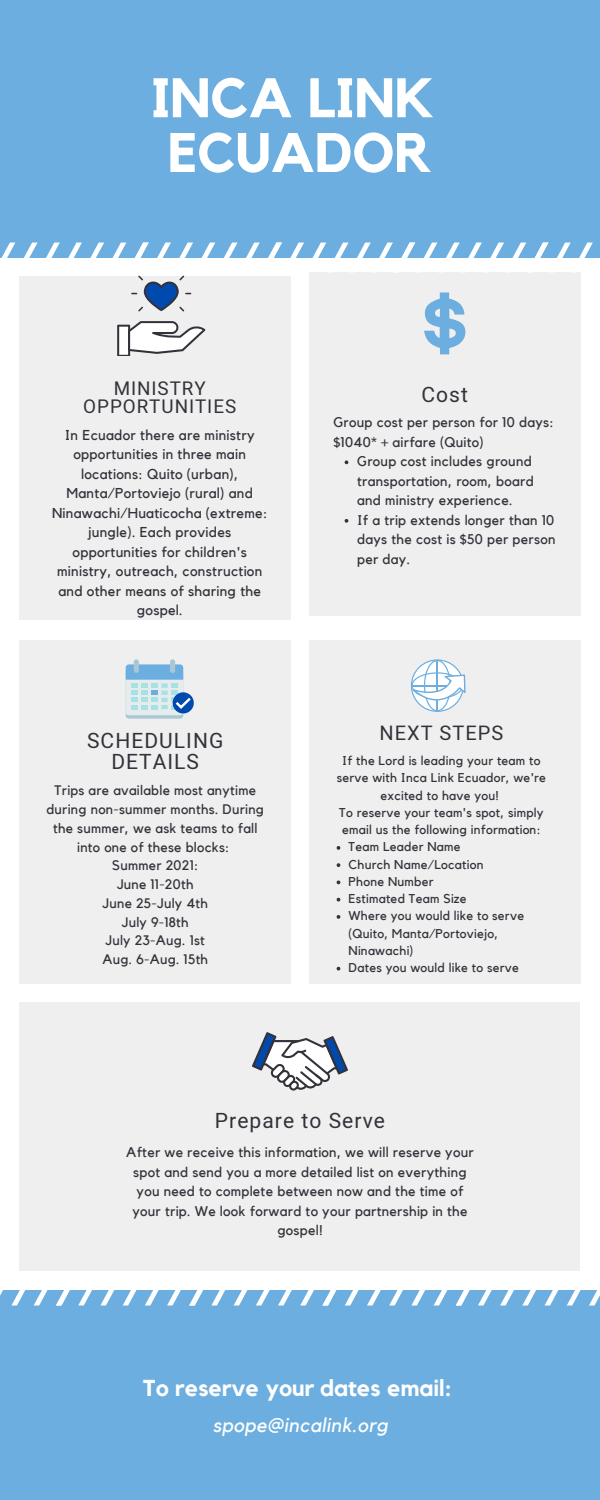
<style>
.page{position:relative;width:600px;height:1500px;background:#fff}
.page>*{position:absolute;margin:0;border:0;box-sizing:border-box;transform-origin:0 0}
.t1{font:700 55px "Kollektif";color:#fff}
.t2{font:700 23px "Kollektif";color:#fff}
.t3{font:21px/21px "Heebo";letter-spacing:.05em;color:#34313a;text-align:center}
.t4{font:italic 20px "Kollektif";letter-spacing:.02em;color:#fff}
.t5{font:20px "Heebo";letter-spacing:.05em;color:#34313a}
.t6{font:18.8px/18.8px "Heebo";letter-spacing:.05em;color:#34313a;text-align:center}
.t7{font:14.3px/19.5px "Kollektif";letter-spacing:.02em;color:#34313a;text-align:center}
.t8{font:14px/19.5px "Kollektif";letter-spacing:.02em;color:#34313a}
.t9{font:13.7px/18.8px "Kollektif";letter-spacing:.02em;color:#34313a;text-align:center}
.t10{font:12.8px/17.2px "Kollektif";letter-spacing:.02em;color:#34313a}
</style>
<div class="page">
<div style="left:0;top:1290px;width:600px;height:210px;background:#6caedf"></div>
<div style="left:19px;top:276px;width:272px;height:343px;background:#efefef"></div>
<div style="left:19px;top:640px;width:272px;height:344px;background:#efefef"></div>
<div style="left:309px;top:272px;width:271px;height:344px;background:#efefef"></div>
<svg style="left:345px;top:460px;width:3px;height:4px"></svg>
<svg style="left:345px;top:519px;width:3px;height:4px"></svg>
<div style="left:0;top:0;width:600px;height:257px;background:#6caedf"></div>
<div style="left:309px;top:640px;width:271px;height:344px;background:#efefef"></div>
<div style="left:19px;top:1002px;width:561px;height:268px;background:#efefef"></div>
<svg style="left:252px;top:1032px;width:96px;height:59px"></svg>
<svg style="left:0;top:1290px;width:600px;height:16px"></svg>
<svg style="left:411px;top:659px;width:55px;height:53px"></svg>
<svg style="left:0;top:243px;width:600px;height:112px"></svg>
<div style="left:126px;top:668px;width:57px;height:51px;background:linear-gradient(to right,#aac7d4,#aac7d4);border-radius:3px"></div>
<div style="left:126px;top:664px;width:57px;height:51px;background:#e6ecee;border-radius:3px"></div>
<div style="left:134px;top:659px;width:5px;height:14px;background:#aac7d4;border-radius:3px"></div>
<div style="left:170px;top:659px;width:5px;height:14px;background:#aac7d4;border-radius:3px"></div>
<div style="left:173px;top:692px;width:21px;height:21px;background:#004aad;border-radius:50%"></div>
<svg style="left:126px;top:664px;width:67px;height:47px"></svg>
<svg style="left:337px;top:846px;width:3px;height:4px"></svg>
<svg style="left:337px;top:863px;width:3px;height:4px"></svg>
<svg style="left:337px;top:898px;width:3px;height:4px"></svg>
<svg style="left:337px;top:915px;width:3px;height:4px"></svg>
<svg style="left:337px;top:967px;width:3px;height:4px"></svg>
<p class="t1" style="left:151px;top:73px;width:284px">INCA LINK</p>
<p class="t1" style="left:168px;top:128px;width:266px">ECUADOR</p>
<p class="t6" style="left:83px;top:379px;width:154px">MINISTRY<br>OPPORTUNITIES</p>
<p class="t7" style="left:52px;top:426px;width:217px">In Ecuador there are ministry opportunities in three main locations: Quito (urban),<br>Manta/Portoviejo (rural) and<br>Ninawachi/Huaticocha (extreme: jungle). Each provides opportunities for children's ministry, outreach, construction and other means of sharing the gospel.</p>
<p class="t3" style="left:87px;top:730px;width:138px">SCHEDULING<br>DETAILS</p>
<p class="t9" style="left:46px;top:782px;width:219px">Trips are available most anytime during non-summer months. During the summer, we ask teams to fall into one of these blocks:</p>
<p class="t9" style="left:112px;top:857px;width:88px">Summer 2021:</p>
<p class="t9" style="left:117px;top:876px;width:78px">June 11-20th</p>
<p class="t9" style="left:103px;top:894px;width:107px">June 25-July 4th</p>
<p class="t9" style="left:122px;top:913px;width:68px">July 9-18th</p>
<p class="t9" style="left:106px;top:932px;width:101px">July 23-Aug. 1st</p>
<p class="t9" style="left:102px;top:951px;width:107px">Aug. 6-Aug. 15th</p>
<p class="t3" style="left:421px;top:385px;width:48px">Cost</p>
<p class="t8" style="left:333px;top:413px;width:222px">Group cost per person for 10 days: $1040* + airfare (Quito)</p>
<p class="t8" style="left:357px;top:452px;width:178px">Group cost includes ground transportation, room, board and ministry experience.</p>
<p class="t8" style="left:357px;top:511px;width:200px;text-align:justify">If a trip extends longer than 10 days the cost is $50 per person per day.</p>
<p class="t5" style="left:380px;top:719px;width:125px">NEXT STEPS</p>
<p class="t10" style="left:337px;top:752px;width:211px;text-align:center">If the Lord is leading your team to serve with Inca Link Ecuador, we're excited to have you!</p>
<p class="t10" style="left:339px;top:804px;width:206px">To reserve your team's spot, simply email us the following information:</p>
<p class="t10" style="left:349px;top:839px;width:114px">Team Leader Name</p>
<p class="t10" style="left:349px;top:856px;width:137px">Church Name/Location</p>
<p class="t10" style="left:349px;top:873px;width:87px">Phone Number</p>
<p class="t10" style="left:349px;top:890px;width:120px">Estimated Team Size</p>
<p class="t10" style="left:349px;top:908px;width:177px">Where you would like to serve (Quito, Manta/Portoviejo,<br>Ninawachi)</p>
<p class="t10" style="left:349px;top:959px;width:172px">Dates you would like to serve</p>
<p class="t3" style="left:215px;top:1111px;width:172px">Prepare to Serve</p>
<p class="t8" style="left:126px;top:1143px;width:349px;text-align:center">After we receive this information, we will reserve your spot and send you a more detailed list on everything you need to complete between now and the time of your trip. We look forward to your partnership in the gospel!</p>
<p class="t2" style="left:143px;top:1377px;width:310px">To reserve your dates email:</p>
<p class="t4" style="left:213px;top:1416px;width:177px">spope@incalink.org</p>
</div>
